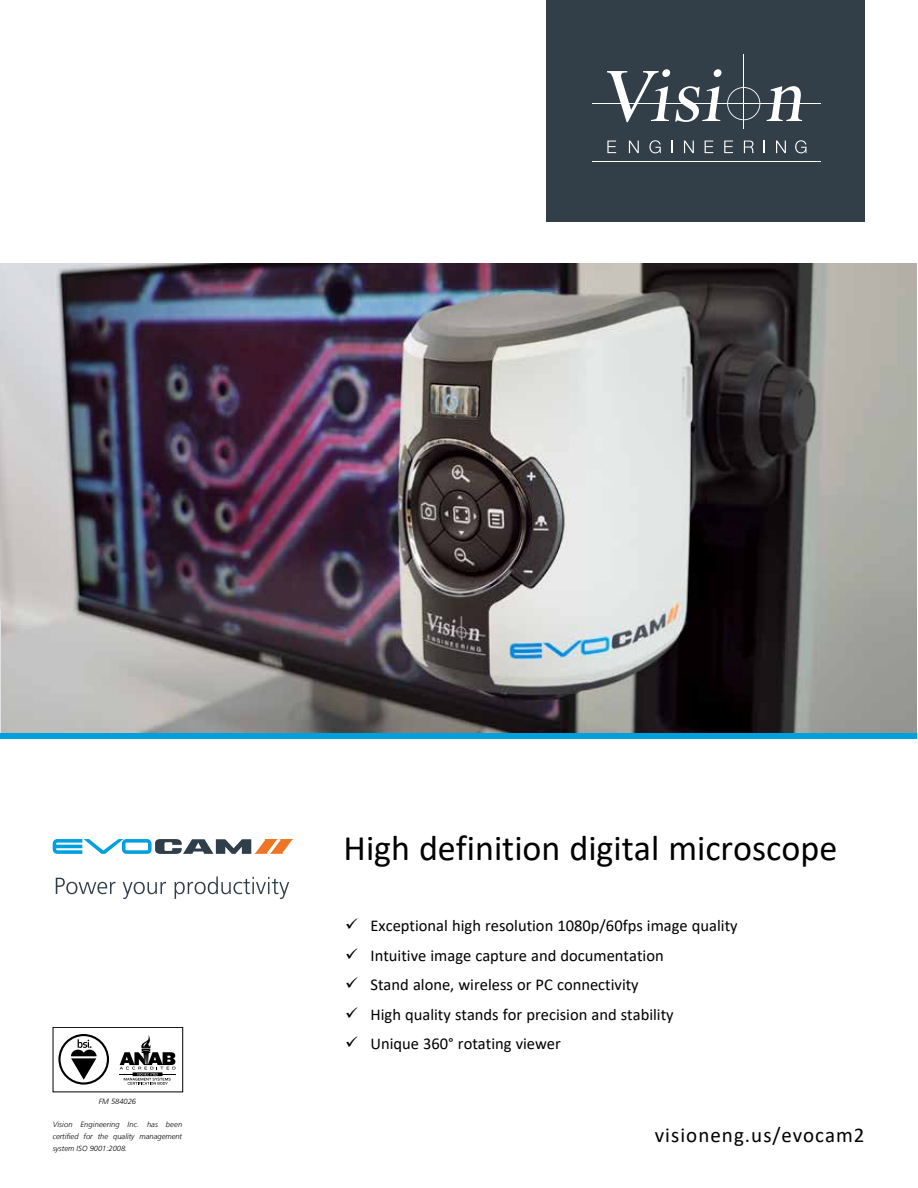
<style>
.page{position:relative;width:918px;height:1188px;background:#fff}
.page>*{position:absolute;margin:0;border:0;box-sizing:border-box;transform-origin:0 0}
.t1{font:36px "Calibri";color:#000}
.t2{font:21px "Calibri";letter-spacing:.05em;color:#000}
.t3{font:16.5px/29.5px "Calibri";color:#000}
.t4{font:italic 300 7.5px/12px "Frutiger LT";color:#000;text-align:justify}
</style>
<div class="page">
<div style="left:53px;top:1027px;width:130px;height:65px;border:1px solid #000"></div>
<svg style="left:58px;top:1034px;width:51px;height:51px"></svg>
<svg style="left:61px;top:1036px;width:46px;height:46px"></svg>
<svg style="left:119px;top:1035px;width:57px;height:50px"></svg>
<div style="left:0;top:732px;width:917px;height:7px;background:#00a0df"></div>
<div style="left:546px;top:0;width:319px;height:221px;background:#323e48"></div>
<hr style="left:593px;top:161px;width:228px;height:1px;background:#fff">
<hr style="left:593px;top:103px;width:228px;height:1px;background:#fff">
<svg style="left:607px;top:69px;width:199px;height:84px"></svg>
<hr style="left:743px;top:54px;width:1px;height:75px;background:#fff">
<svg style="left:56px;top:878px;width:59px;height:16px"></svg>
<svg style="left:123px;top:882px;width:43px;height:17px"></svg>
<svg style="left:175px;top:876px;width:114px;height:23px"></svg>
<svg style="left:53px;top:839px;width:240px;height:15px"></svg>
<img style="left:0;top:264px;width:917px;height:468px">
<hr style="left:0;top:609px;width:1px;height:124px;background:#e0e2e3">
<p class="t4" style="left:99px;top:1096px;width:39px">FM 584026</p>
<p class="t4" style="left:53px;top:1119px;width:131px">Vision Engineering Inc. has been certified for the quality management system ISO 9001:2008.</p>
<h1 class="t1" style="left:344px;top:823px;width:495px">High definition digital microscope</h1>
<p class="t3" style="left:371px;top:911px;width:369px">Exceptional high resolution 1080p/60fps image quality Intuitive image capture and documentation<br>Stand alone, wireless or PC connectivity<br>High quality stands for precision and stability<br>Unique 360° rotating viewer</p>
<p class="t2" style="left:655px;top:1121px;width:211px">visioneng.us/evocam2</p>
</div>
